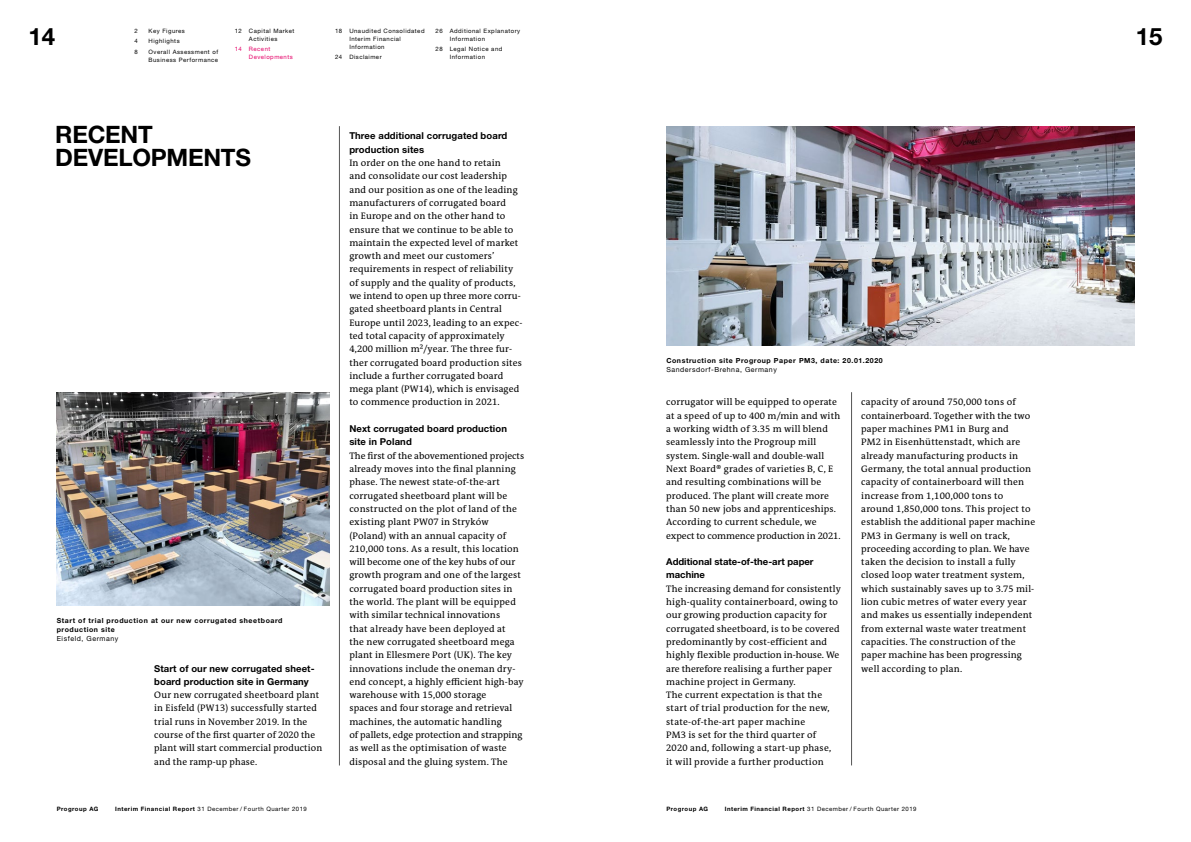
<style>
.page{position:relative;width:1191px;height:842px;background:#fff}
.page>*{position:absolute;margin:0;border:0;box-sizing:border-box;transform-origin:0 0}
.t1{font:700 24px/22.8px "Helvetica Neue LT Pro";letter-spacing:-.01em;color:#000}
.t2{font:9.5px/13.3px "The Antiqua B W5 Plain";letter-spacing:.015em;color:#000}
.t3{font:700 9.5px/13.3px "Helvetica Neue LT Pro";letter-spacing:.01em;color:#000}
.t4{font:700 7px/9.1px "Helvetica Neue LT Pro";letter-spacing:.08em;color:#000}
.t5{font:7px "Helvetica Neue LT Pro";letter-spacing:.08em;color:#000}
.t6{font:6px/8px "Helvetica Neue LT Pro";letter-spacing:.08em;color:#000}
.t7{font:700 6px "Helvetica Neue LT Pro";letter-spacing:.08em;color:#000}
.t8{font:6px/8px "Helvetica Neue LT Pro";letter-spacing:.08em;color:#e50068}
.s1{font-weight:700}
</style>
<div class="page">
<img style="left:666px;top:126px;width:468px;height:220px">
<img style="left:57px;top:392px;width:272px;height:213px">
<hr style="left:339px;top:126px;width:1px;height:639px;background:#565656">
<hr style="left:851px;top:392px;width:1px;height:373px;background:#565656">
<p class="t6" style="left:235px;top:26px;width:61px;text-align:center">12 Capital Market<br>Activities</p>
<p class="t8" style="left:249px;top:45px;width:45px;text-indent:-14px">14 Recent<br>Developments</p>
<p class="t6" style="left:349px;top:26px;width:77px;text-indent:-14px">18 Unaudited Consolidated<br>Interim Financial<br>Information</p>
<p class="t6" style="left:335px;top:53px;width:48px">24 Disclaimer</p>
<p class="t6" style="left:134px;top:26px;width:5px">2</p>
<p class="t6" style="left:149px;top:26px;width:38px">Key Figures</p>
<p class="t6" style="left:134px;top:37px;width:5px">4</p>
<p class="t6" style="left:149px;top:37px;width:33px">Highlights</p>
<p class="t6" style="left:134px;top:48px;width:5px">8</p>
<p class="t6" style="left:149px;top:48px;width:71px">Overall Assessment of<br>Business Performance</p>
<p class="t6" style="left:450px;top:26px;width:72px;text-indent:-14px">26 Additional Explanatory<br>Information</p>
<p class="t6" style="left:435px;top:45px;width:68px;text-align:center">28 Legal Notice and<br>Information</p>
<h1 class="t1" style="left:28px;top:25px;width:28px">14</h1>
<h1 class="t1" style="left:1136px;top:25px;width:28px">15</h1>
<h1 class="t1" style="left:55px;top:123px;width:197px">RECENT<br>DEVELOPMENTS</h1>
<p class="t3" style="left:349px;top:129px;width:160px">Three additional corrugated board production sites</p>
<p class="t2" style="left:349px;top:156px;width:174px">In order on the one hand to retain<br>and consolidate our cost leadership and our position as one of the leading manufacturers of corrugated board<br>in Europe and on the other hand to ensure that we continue to be able to maintain the expected level of market growth and meet our customers’ requirements in respect of reliability of supply and the quality of products, we intend to open up three more corru-- gated sheetboard plants in Central Europe until 2023, leading to an expec&shy;ted total capacity of approximately 4,200 million m²/year. The three fur&shy;ther corrugated board production sites include a further corrugated board mega plant (PW14), which is envisaged to commence production in 2021.</p>
<p class="t3" style="left:349px;top:422px;width:159px">Next corrugated board production site in Poland</p>
<p class="t2" style="left:349px;top:449px;width:176px">The first of the abovementioned projects already moves into the final planning phase. The newest state-of-the-art corrugated sheetboard plant will be constructed on the plot of land of the existing plant PW07 in Stryków (Poland) with an annual capacity of 210,000 tons. As a result, this location will become one of the key hubs of our growth program and one of the largest corrugated board production sites in the world. The plant will be equipped with similar technical innovations<br>that already have been deployed at<br>the new corrugated sheetboard mega plant in Ellesmere Port (UK). The key innovations include the oneman dry&shy;end concept, a highly efficient high-bay warehouse with 15,000 storage<br>spaces and four storage and retrieval machines, the automatic handling<br>of pallets, edge protection and strapping as well as the optimisation of waste disposal and the gluing system. The</p>
<p class="t4" style="left:57px;top:615px;width:227px">Start of trial production at our new corrugated sheetboard production site</p>
<p class="t5" style="left:57px;top:634px;width:63px">Eisfeld, Germany</p>
<p class="t3" style="left:154px;top:661px;width:162px">Start of our new corrugated sheet&shy;board production site in Germany</p>
<p class="t2" style="left:154px;top:688px;width:169px">Our new corrugated sheetboard plant in Eisfeld (PW13) successfully started trial runs in November 2019. In the course of the first quarter of 2020 the plant will start commercial production and the ramp-up phase.</p>
<p class="t4" style="left:666px;top:356px;width:218px">Construction site Progroup Paper PM3, date: 20.01.2020</p>
<p class="t5" style="left:666px;top:365px;width:112px">Sandersdorf-Brehna, Germany</p>
<p class="t2" style="left:666px;top:396px;width:176px">corrugator will be equipped to operate at a speed of up to 400 m/min and with a working width of 3.35 m will blend seamlessly into the Progroup mill system. Single-wall and double-wall Next Board® grades of varieties B, C, E and resulting combinations will be produced. The plant will create more than 50 new jobs and apprenticeships.<br>According to current schedule, we expect to commence production in 2021.</p>
<p class="t3" style="left:666px;top:555px;width:149px">Additional state-of-the-art paper machine</p>
<p class="t2" style="left:666px;top:582px;width:176px">The increasing demand for consistently high-quality containerboard, owing to our growing production capacity for corrugated sheetboard, is to be covered predominantly by cost-efficient and highly flexible production in-house. We are therefore realising a further paper machine project in Germany.<br>The current expectation is that the start of trial production for the new, state-of-the-art paper machine<br>PM3 is set for the third quarter of<br>2020 and, following a start-up phase,<br>it will provide a further production</p>
<p class="t2" style="left:861px;top:396px;width:175px">capacity of around 750,000 tons of containerboard. Together with the two paper machines PM1 in Burg and<br>PM2 in Eisenhüttenstadt, which are already manufacturing products in Germany, the total annual production capacity of containerboard will then increase from 1,100,000 tons to around 1,850,000 tons. This project to establish the additional paper machine PM3 in Germany is well on track, proceeding according to plan. We have taken the decision to install a fully closed loop water treatment system, which sustainably saves up to 3.75 mil&shy;lion cubic metres of water every year and makes us essentially independent from external waste water treatment capacities. The construction of the paper machine has been progressing well according to plan.</p>
<p class="t7" style="left:57px;top:805px;width:43px">Progroup AG</p>
<p class="t6" style="left:115px;top:804px;width:193px"><span class="s1">Interim Financial Report</span> 31 December / Fourth Quarter 2019</p>
<p class="t7" style="left:666px;top:805px;width:43px">Progroup AG</p>
<p class="t6" style="left:725px;top:804px;width:193px"><span class="s1">Interim Financial Report</span> 31 December / Fourth Quarter 2019</p>
</div>
